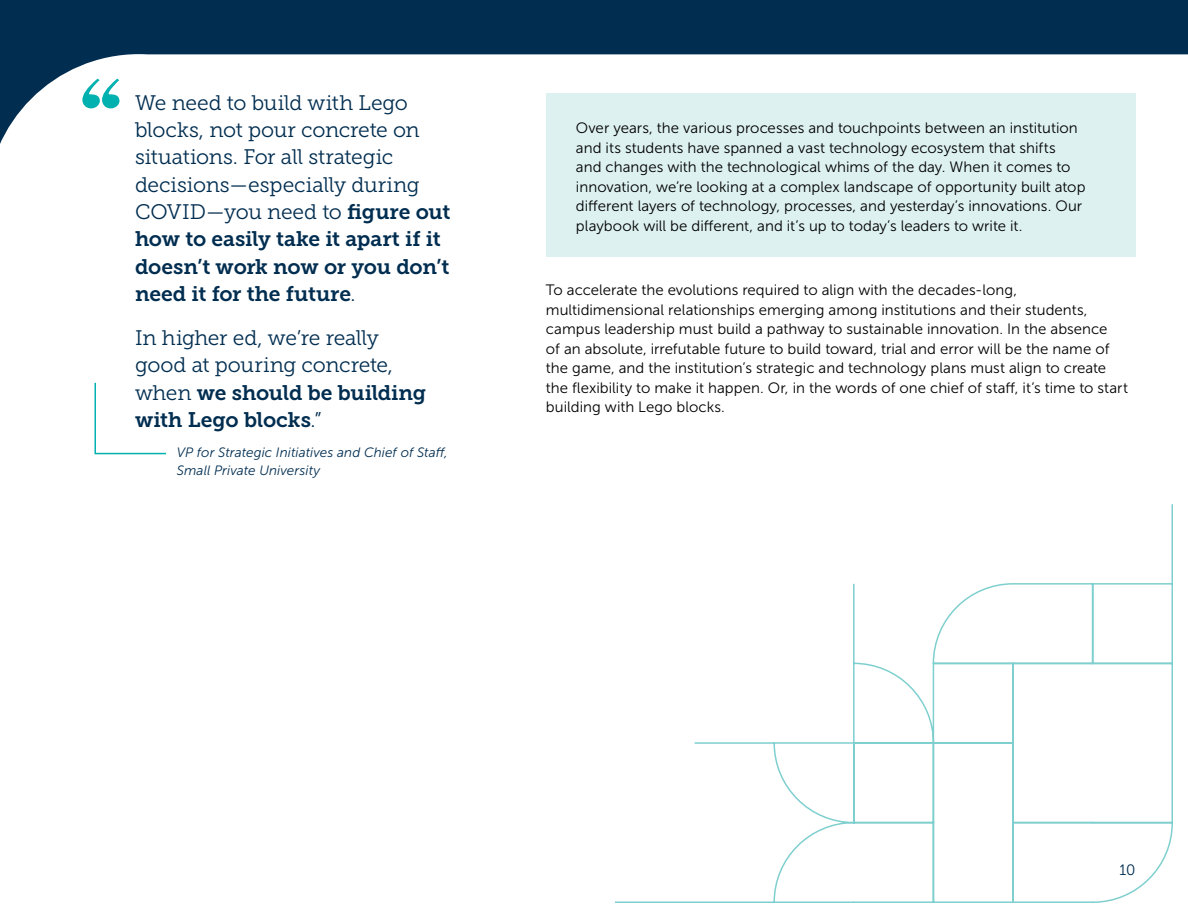
<style>
.page{position:relative;width:1188px;height:918px;background:#002d50}
.page>*{position:absolute;margin:0;border:0;box-sizing:border-box;transform-origin:0 0}
.t1{font:21px/27.3px "Museo Slab 300";letter-spacing:-.015em;color:#002d50}
.t2{font:21px/27.3px "Museo Slab 700";letter-spacing:-.01em;color:#002d50}
.t3{font:15px/19.5px "Museo Sans 300";color:#000}
.t4{font:15px "Museo Slab 300";color:#002d50}
.t5{font:italic 13.5px/17.5px "Museo Sans 300";letter-spacing:.005em;color:#002d50}
.s1{font-family:"Museo Slab 700"}
.s2{font-family:"Museo Slab 300"}
</style>
<div class="page">
<div style="left:0;top:54px;width:1188px;height:864px;background:#fff"></div>
<svg style="left:82px;top:79px;width:37px;height:29px"></svg>
<div style="left:94px;top:381px;width:73px;height:74px;background:#fff"></div>
<div style="left:546px;top:94px;width:590px;height:163px;background:#ddf1f0"></div>
<div style="left:613px;top:503px;width:561px;height:401px;background:#fff"></div>
<h1 class="t1" style="left:135px;top:89px;width:317px">We need to build with Lego blocks, not pour concrete on situations. For all strategic decisions—especially during<br>COVID—you need to <span class="s1">figure out</span></h1>
<h1 class="t2" style="left:135px;top:226px;width:316px">how to easily take it apart if it doesn’t work now or you don’t need it for the future<span class="s2">.</span></h1>
<h1 class="t1" style="left:135px;top:324px;width:260px">In higher ed, we’re really good at pouring concrete,</h1>
<h1 class="t2" style="left:135px;top:379px;width:293px"><span class="s2">when</span> we should be building with Lego blocks<span class="s2">.”</span></h1>
<p class="t5" style="left:177px;top:444px;width:273px">VP for Strategic Initiatives and Chief of Staff,<br>Small Private University</p>
<p class="t3" style="left:576px;top:118px;width:511px">Over years, the various processes and touchpoints between an institution and its students have spanned a vast technology ecosystem that shifts<br>and changes with the technological whims of the day. When it comes to innovation, we’re looking at a complex landscape of opportunity built atop different layers of technology, processes, and yesterday’s innovations. Our playbook will be different, and it’s up to today’s leaders to write it.</p>
<p class="t3" style="left:546px;top:281px;width:584px">To accelerate the evolutions required to align with the decades-long, multidimensional relationships emerging among institutions and their students, campus leadership must build a pathway to sustainable innovation. In the absence<br>of an absolute, irrefutable future to build toward, trial and error will be the name of the game, and the institution’s strategic and technology plans must align to create the flexibility to make it happen. Or, in the words of one chief of staff, it’s time to start building with Lego blocks.</p>
<p class="t4" style="left:1120px;top:862px;width:17px">10</p>
</div>
